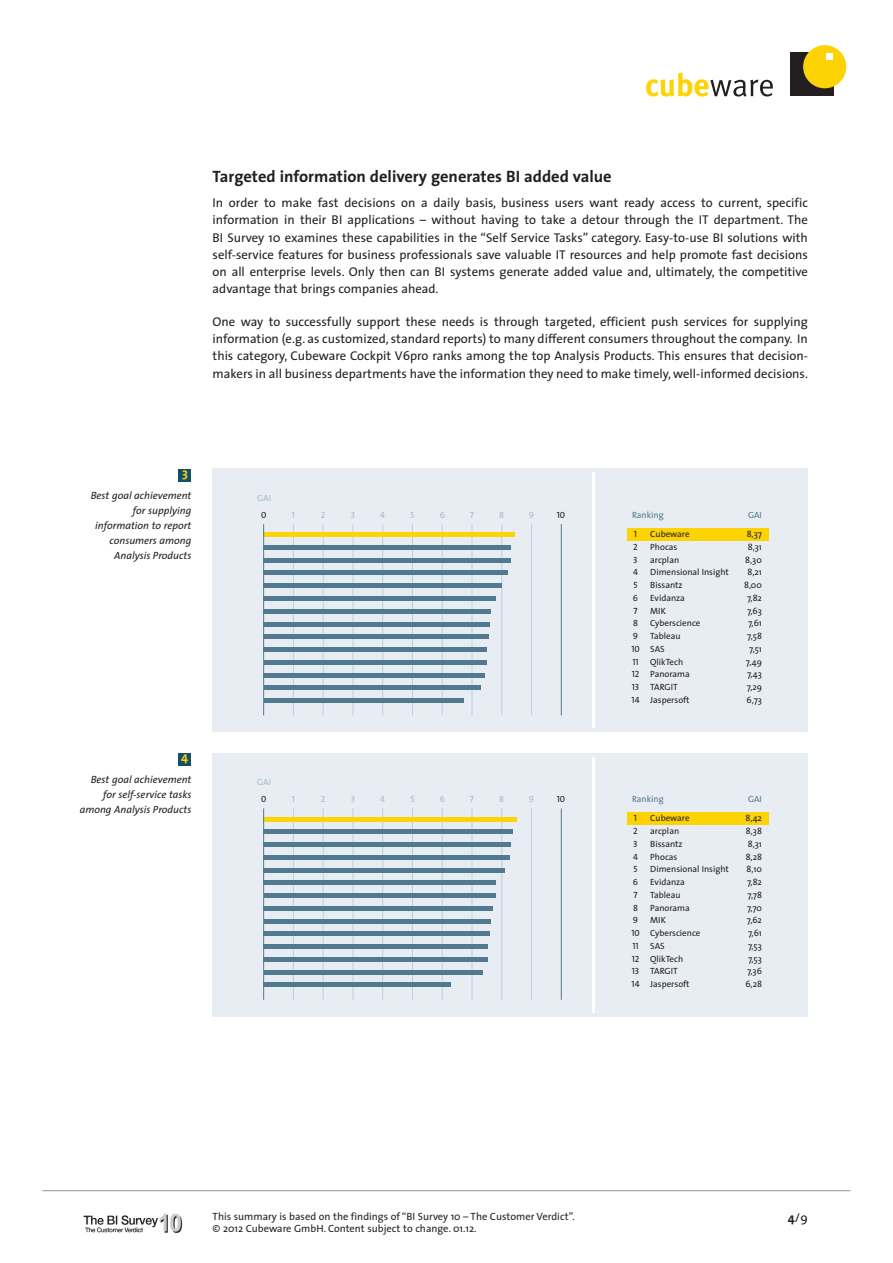
<style>
.page{position:relative;width:893px;height:1263px;background:#fff}
.page>*{position:absolute;margin:0;border:0;box-sizing:border-box;transform-origin:0 0}
.t1{font:700 16.5px "The Sans";color:#231f20}
.t2{font:12.75px/17.2px "The Sans";color:#231f20;text-align:justify}
.t3{font:700 12.75px "The Sans";color:#fed304}
.t4{font:italic 10.5px/15px "The Sans";color:#231f20;text-align:right}
.t5{font:10.5px/12px "The Sans";color:#231f20}
.t6{font:9px/12.8px "The Sans";color:#231f20}
.t7{font:9px/12.8px "The Sans Caps";color:#231f20}
.t8{font:9px "The Sans";color:#517a91}
.t9{font:9px "The Sans Caps";color:#a7bdcc}
.t10{font:9px "The Sans";letter-spacing:-.005em;color:#a7bdcc}
.s1{font-weight:700}
</style>
<div class="page">
<div style="left:790px;top:53px;width:43px;height:43px;background:#231f20"></div>
<div style="left:803px;top:45px;width:43px;height:43px;background:#fed304;border-radius:50%"></div>
<svg style="left:827px;top:53px;width:6px;height:6px"></svg>
<svg style="left:646px;top:72px;width:127px;height:25px"></svg>
<div style="left:213px;top:468px;width:595px;height:264px;background:#e7edf2"></div>
<hr style="left:293px;top:524px;width:1px;height:191px;background:#c0d0db">
<hr style="left:323px;top:524px;width:1px;height:191px;background:#c0d0db">
<hr style="left:353px;top:524px;width:1px;height:191px;background:#c0d0db">
<hr style="left:382px;top:524px;width:1px;height:191px;background:#c0d0db">
<hr style="left:412px;top:524px;width:1px;height:191px;background:#c0d0db">
<hr style="left:442px;top:524px;width:1px;height:191px;background:#c0d0db">
<hr style="left:472px;top:524px;width:1px;height:191px;background:#c0d0db">
<hr style="left:501px;top:524px;width:1px;height:191px;background:#c0d0db">
<hr style="left:531px;top:524px;width:1px;height:191px;background:#c0d0db">
<div style="left:628px;top:528px;width:141px;height:13px;background:#fed304"></div>
<hr style="left:592px;top:473px;width:2px;height:255px;background:#fff">
<hr style="left:264px;top:533px;width:251px;height:4px;background:#fed304">
<div style="left:264px;top:545px;width:247px;height:5px;background:#517a91"></div>
<hr style="left:264px;top:558px;width:247px;height:4px;background:#517a91">
<div style="left:264px;top:570px;width:244px;height:5px;background:#517a91"></div>
<hr style="left:264px;top:584px;width:238px;height:4px;background:#517a91">
<div style="left:264px;top:596px;width:232px;height:5px;background:#517a91"></div>
<hr style="left:264px;top:609px;width:227px;height:4px;background:#517a91">
<hr style="left:264px;top:622px;width:226px;height:4px;background:#517a91">
<hr style="left:264px;top:635px;width:225px;height:4px;background:#517a91">
<div style="left:264px;top:647px;width:223px;height:5px;background:#517a91"></div>
<hr style="left:264px;top:660px;width:222px;height:4px;background:#517a91">
<hr style="left:264px;top:673px;width:221px;height:4px;background:#517a91">
<hr style="left:264px;top:686px;width:216px;height:4px;background:#517a91">
<div style="left:264px;top:698px;width:199px;height:5px;background:#517a91"></div>
<hr style="left:561px;top:524px;width:1px;height:191px;background:#517a91">
<div style="left:179px;top:469px;width:12px;height:12px;background:#154f67"></div>
<hr style="left:263px;top:524px;width:1px;height:191px;background:#517a91">
<div style="left:213px;top:753px;width:595px;height:263px;background:#e7edf2"></div>
<hr style="left:293px;top:808px;width:1px;height:192px;background:#c0d0db">
<hr style="left:323px;top:808px;width:1px;height:192px;background:#c0d0db">
<hr style="left:353px;top:808px;width:1px;height:192px;background:#c0d0db">
<hr style="left:382px;top:808px;width:1px;height:192px;background:#c0d0db">
<hr style="left:412px;top:808px;width:1px;height:192px;background:#c0d0db">
<hr style="left:442px;top:808px;width:1px;height:192px;background:#c0d0db">
<hr style="left:472px;top:808px;width:1px;height:192px;background:#c0d0db">
<hr style="left:501px;top:808px;width:1px;height:192px;background:#c0d0db">
<hr style="left:531px;top:808px;width:1px;height:192px;background:#c0d0db">
<div style="left:628px;top:812px;width:141px;height:13px;background:#fed304"></div>
<hr style="left:592px;top:757px;width:2px;height:255px;background:#fff">
<hr style="left:264px;top:817px;width:253px;height:4px;background:#fed304">
<hr style="left:264px;top:830px;width:249px;height:4px;background:#517a91">
<div style="left:264px;top:842px;width:247px;height:5px;background:#517a91"></div>
<hr style="left:264px;top:855px;width:246px;height:4px;background:#517a91">
<hr style="left:264px;top:868px;width:241px;height:4px;background:#517a91">
<hr style="left:264px;top:881px;width:232px;height:4px;background:#517a91">
<div style="left:264px;top:893px;width:231px;height:5px;background:#517a91"></div>
<hr style="left:264px;top:906px;width:229px;height:4px;background:#517a91">
<hr style="left:264px;top:919px;width:226px;height:4px;background:#517a91">
<hr style="left:264px;top:932px;width:226px;height:4px;background:#517a91">
<div style="left:264px;top:944px;width:224px;height:5px;background:#517a91"></div>
<hr style="left:264px;top:957px;width:224px;height:4px;background:#517a91">
<hr style="left:264px;top:970px;width:219px;height:4px;background:#517a91">
<hr style="left:264px;top:983px;width:187px;height:4px;background:#517a91">
<hr style="left:561px;top:808px;width:1px;height:192px;background:#517a91">
<div style="left:179px;top:753px;width:12px;height:13px;background:#154f67"></div>
<hr style="left:263px;top:808px;width:1px;height:192px;background:#517a91">
<hr style="left:43px;top:1190px;width:807px;height:1px;background:#939598">
<img style="left:84px;top:1214px;width:99px;height:19px">
<p class="t1" style="left:213px;top:170px;width:401px">Targeted information delivery generates BI added value</p>
<p class="t2" style="left:213px;top:195px;width:597px">In order to make fast decisions on a daily basis, business users want ready access to current, specific information in their BI applications – without having to take a detour through the IT department. The BI Survey 10 examines these capabilities in the “Self Service Tasks” category. Easy-to-use BI solutions with self-service features for business professionals save valuable IT resources and help promote fast decisions on all enterprise levels. Only then can BI systems generate added value and, ultimately, the competitive advantage that brings companies ahead.</p>
<p class="t2" style="left:213px;top:314px;width:597px">One way to successfully support these needs is through targeted, efficient push services for supplying information (e.g. as customized, standard reports) to many different consumers throughout the company. In this category, Cubeware Cockpit V6pro ranks among the top Analysis Products. This ensures that decision&shy;makers in all business departments have the information they need to make timely, well-informed decisions.</p>
<p class="t3" style="left:182px;top:468px;width:7px">3</p>
<p class="t4" style="left:91px;top:489px;width:102px">Best goal achievement for supplying information to report consumers among<br>Analysis Products</p>
<p class="t3" style="left:181px;top:752px;width:9px">4</p>
<p class="t4" style="left:80px;top:773px;width:113px">Best goal achievement for self-service tasks among Analysis Products</p>
<p class="t10" style="left:257px;top:494px;width:15px">GAI</p>
<p class="t7" style="left:261px;top:509px;width:7px">0</p>
<p class="t9" style="left:292px;top:512px;width:5px">1</p>
<p class="t7" style="left:557px;top:509px;width:10px">10</p>
<p class="t8" style="left:632px;top:511px;width:33px">Ranking</p>
<p class="t8" style="left:748px;top:511px;width:15px">GAI</p>
<p class="t9" style="left:321px;top:512px;width:6px">2</p>
<p class="t9" style="left:351px;top:512px;width:6px">3</p>
<p class="t9" style="left:380px;top:512px;width:6px">4</p>
<p class="t9" style="left:410px;top:512px;width:6px">5</p>
<p class="t9" style="left:440px;top:512px;width:7px">6</p>
<p class="t9" style="left:470px;top:512px;width:6px">7</p>
<p class="t9" style="left:499px;top:512px;width:6px">8</p>
<p class="t9" style="left:529px;top:512px;width:7px">9</p>
<p class="t10" style="left:257px;top:778px;width:15px">GAI</p>
<p class="t6" style="left:650px;top:528px;width:80px">Cubeware<br>Phocas<br>arcplan<br>Dimensional Insight<br>Bissantz<br>Evidanza<br>MIK<br>Cyberscience<br>Tableau<br>SAS<br>QlikTech<br>Panorama<br>TARGIT<br>Jaspersoft</p>
<p class="t7" style="left:631px;top:528px;width:10px">1<br>2<br>3<br>4<br>5<br>6<br>7<br>8<br>9<br>10<br>11<br>12<br>13<br>14</p>
<p class="t6" style="left:744px;top:528px;width:19px;text-align:center">8,37<br>8,31<br>8,30<br>8,21<br>8,00<br>7,82<br>7,63<br>7,61<br>7,58<br>7,51<br>7,49<br>7,43<br>7,29<br>6,73</p>
<p class="t7" style="left:261px;top:793px;width:7px">0</p>
<p class="t9" style="left:292px;top:796px;width:5px">1</p>
<p class="t7" style="left:557px;top:793px;width:10px">10</p>
<p class="t8" style="left:632px;top:795px;width:33px">Ranking</p>
<p class="t8" style="left:748px;top:795px;width:15px">GAI</p>
<p class="t9" style="left:321px;top:796px;width:6px">2</p>
<p class="t9" style="left:351px;top:796px;width:6px">3</p>
<p class="t9" style="left:380px;top:796px;width:6px">4</p>
<p class="t9" style="left:410px;top:796px;width:6px">5</p>
<p class="t9" style="left:440px;top:796px;width:7px">6</p>
<p class="t9" style="left:470px;top:796px;width:6px">7</p>
<p class="t9" style="left:499px;top:796px;width:6px">8</p>
<p class="t9" style="left:529px;top:796px;width:7px">9</p>
<p class="t6" style="left:650px;top:813px;width:80px">Cubeware<br>arcplan<br>Bissantz<br>Phocas<br>Dimensional Insight<br>Evidanza<br>Tableau<br>Panorama<br>MIK<br>Cyberscience<br>SAS<br>QlikTech<br>TARGIT<br>Jaspersoft</p>
<p class="t7" style="left:631px;top:813px;width:10px">1<br>2<br>3<br>4<br>5<br>6<br>7<br>8<br>9<br>10<br>11<br>12<br>13<br>14</p>
<p class="t6" style="left:745px;top:813px;width:18px;text-align:center">8,42<br>8,38<br>8,31<br>8,28<br>8,10<br>7,82<br>7,78<br>7,70<br>7,62<br>7,61<br>7,53<br>7,53<br>7,36<br>6,28</p>
<p class="t5" style="left:213px;top:1211px;width:364px">This summary is based on the findings of “BI Survey 10 – The Customer Verdict”. © 2012 Cubeware GmbH. Content subject to change. 01.12.</p>
<p class="t2" style="left:788px;top:1210px;width:22px"><span class="s1">4</span>/9</p>
</div>
